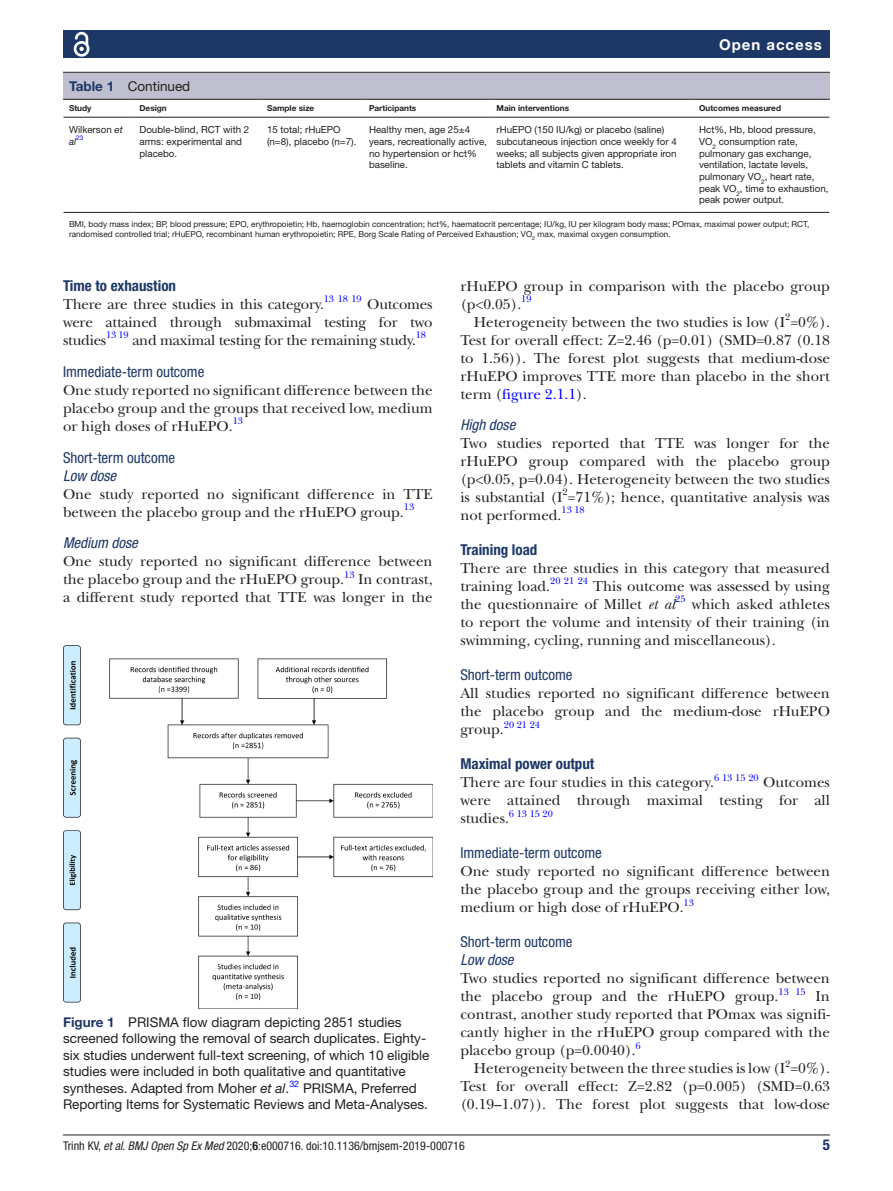
<style>
.page{position:relative;width:893px;height:1191px;background:#fff}
.page>*{position:absolute;margin:0;border:0;box-sizing:border-box;transform-origin:0 0}
.t1{font:15px/18px "New Baskerville";color:#231f20;text-align:justify}
.t2{font:condensed 15px "Helvetica Neue LT Std";color:#1d3766}
.t3{font:700 condensed 15px "Helvetica Neue LT Std";color:#1d3766}
.t4{font:italic condensed 15px "Helvetica Neue LT Std";color:#1d3766}
.t5{font:700 15px "Helvetica Neue LT Std";letter-spacing:.065em;color:#fff}
.t6{font:13.5px/16.5px "Helvetica Neue LT Std";color:#231f20}
.t7{font:condensed 12px "Helvetica Neue LT Std";color:#231f20}
.t8{font:9.9px "New Baskerville";color:#00f}
.t9{font:9.9px "New Baskerville";color:#231f20}
.t10{font:9.75px/11.7px "Helvetica Neue LT Std";color:#231f20}
.t11{font:8.25px/9.9px "Helvetica Neue LT Std";color:#231f20}
.t12{font:700 8.25px "Helvetica Neue LT Std";color:#231f20}
.s1{font-weight:700;color:#1d3766}
.s2{font-style:italic}
.s3{color:#00f}
.s4{font-weight:700}
</style>
<div class="page">
<hr style="left:63px;top:1134px;width:767px;height:1px;background:#231f20">
<div style="left:63px;top:31px;width:767px;height:27px;background:#1d3766"></div>
<svg style="left:73px;top:31px;width:17px;height:26px"></svg>
<div style="left:63px;top:91px;width:767px;height:146px;background:#bfbfcf"></div>
<div style="left:64px;top:100px;width:766px;height:137px;background:#fff"></div>
<hr style="left:63px;top:99px;width:71px;height:1px;background:#231f20">
<hr style="left:63px;top:117px;width:71px;height:1px;background:#231f20">
<hr style="left:134px;top:99px;width:127px;height:1px;background:#231f20">
<hr style="left:134px;top:117px;width:127px;height:1px;background:#231f20">
<hr style="left:261px;top:99px;width:102px;height:1px;background:#231f20">
<hr style="left:261px;top:117px;width:102px;height:1px;background:#231f20">
<hr style="left:363px;top:99px;width:127px;height:1px;background:#231f20">
<hr style="left:363px;top:117px;width:127px;height:1px;background:#231f20">
<hr style="left:490px;top:99px;width:203px;height:1px;background:#231f20">
<hr style="left:490px;top:117px;width:203px;height:1px;background:#231f20">
<hr style="left:693px;top:99px;width:137px;height:1px;background:#231f20">
<hr style="left:693px;top:117px;width:137px;height:1px;background:#231f20">
<hr style="left:134px;top:212px;width:127px;height:1px;background:#231f20">
<hr style="left:261px;top:212px;width:102px;height:1px;background:#231f20">
<hr style="left:363px;top:212px;width:127px;height:1px;background:#231f20">
<hr style="left:490px;top:212px;width:203px;height:1px;background:#231f20">
<hr style="left:63px;top:212px;width:71px;height:1px;background:#231f20">
<hr style="left:693px;top:212px;width:137px;height:1px;background:#231f20">
<svg style="left:63px;top:100px;width:1px;height:17px"></svg>
<hr style="left:63px;top:117px;width:1px;height:95px;background:#fff">
<svg style="left:63px;top:212px;width:1px;height:25px"></svg>
<div style="left:63px;top:73px;width:767px;height:18px;background:#bfbfcf"></div>
<hr style="left:63px;top:72px;width:767px;height:1px;background:#231f20">
<img style="left:63px;top:645px;width:370px;height:363px">
<p class="t6" style="left:69px;top:77px;width:123px"><span class="s1">Table 1</span> Continued</p>
<p class="t5" style="left:719px;top:35px;width:104px">Open access</p>
<p class="t12" style="left:69px;top:103px;width:24px">Study</p>
<p class="t12" style="left:139px;top:103px;width:29px">Design</p>
<p class="t12" style="left:267px;top:103px;width:49px">Sample size</p>
<p class="t12" style="left:369px;top:103px;width:49px">Participants</p>
<p class="t12" style="left:497px;top:103px;width:74px">Main interventions</p>
<p class="t12" style="left:699px;top:103px;width:84px">Outcomes measured</p>
<p class="t10" style="left:69px;top:124px;width:55px">Wilkerson <span class="s2">et al</span><sup>23</sup></p>
<p class="t10" style="left:140px;top:124px;width:111px">Double-blind, RCT with 2 arms: experimental and placebo.</p>
<p class="t10" style="left:267px;top:124px;width:91px">15 total; rHuEPO (n=8), placebo (n=7).</p>
<p class="t10" style="left:369px;top:124px;width:119px">Healthy men, age 25±4 years, recreationally active, no hypertension or hct% baseline.</p>
<p class="t10" style="left:497px;top:124px;width:182px">rHuEPO (150 IU/kg) or placebo (saline) subcutaneous injection once weekly for 4 weeks; all subjects given appropriate iron tablets and vitamin C tablets.</p>
<p class="t10" style="left:699px;top:124px;width:131px">Hct%, Hb, blood pressure,<br>VO<sub>2</sub> consumption rate, pulmonary gas exchange, ventilation, lactate levels, pulmonary VO<sub>2</sub>, heart rate, peak VO<sub>2</sub>, time to exhaustion, peak power output.</p>
<p class="t11" style="left:69px;top:219px;width:742px">BMI, body mass index; BP, blood pressure; EPO, erythropoietin; Hb, haemoglobin concentration; hct%, haematocrit percentage; IU/kg, IU per kilogram body mass; POmax, maximal power output; RCT, randomised controlled trial; rHuEPO, recombinant human erythropoietin; RPE, Borg Scale Rating of Perceived Exhaustion; VO<sub>2</sub> max, maximal oxygen consumption.</p>
<p class="t3" style="left:63px;top:277px;width:115px">Time to exhaustion</p>
<p class="t1" style="left:63px;top:295px;width:263px">There are three studies in this category.</p>
<p class="t8" style="left:324px;top:293px;width:39px">13 18 19</p>
<p class="t1" style="left:63px;top:295px;width:371px;text-indent:304px">Outcomes were attained through submaximal testing for two studies</p>
<p class="t8" style="left:106px;top:329px;width:24px">13 19</p>
<p class="t1" style="left:132px;top:331px;width:285px">and maximal testing for the remaining study.</p>
<p class="t8" style="left:416px;top:329px;width:12px">18</p>
<p class="t2" style="left:63px;top:363px;width:143px">Immediate-term outcome</p>
<p class="t1" style="left:63px;top:381px;width:371px">One study reported no significant difference between the placebo group and the groups that received low, medium or high doses of rHuEPO.</p>
<p class="t8" style="left:233px;top:415px;width:12px">13</p>
<p class="t2" style="left:63px;top:449px;width:114px">Short-term outcome</p>
<p class="t4" style="left:63px;top:467px;width:55px">Low dose</p>
<p class="t1" style="left:63px;top:485px;width:371px">One study reported no significant difference in TTE between the placebo group and the rHuEPO group.</p>
<p class="t8" style="left:404px;top:501px;width:12px">13</p>
<p class="t4" style="left:63px;top:534px;width:76px">Medium dose</p>
<p class="t1" style="left:63px;top:552px;width:371px">One study reported no significant difference between the placebo group and the rHuEPO group.</p>
<p class="t8" style="left:344px;top:568px;width:12px">13</p>
<p class="t1" style="left:63px;top:570px;width:371px;text-align:right">In contrast,<br>a different study reported that TTE was longer in the</p>
<p class="t6" style="left:63px;top:1013px;width:368px"><span class="s1">Figure 1</span> PRISMA flow diagram depicting 2851 studies screened following the removal of search duplicates. Eighty&shy;six studies underwent full-text screening, of which 10 eligible studies were included in both qualitative and quantitative syntheses. Adapted from Moher <span class="s2">et al</span>.<sup>32</sup> PRISMA, Preferred Reporting Items for Systematic Reviews and Meta-Analyses.</p>
<p class="t1" style="left:460px;top:277px;width:371px">rHuEPO group in comparison with the placebo group (p&lt;0.05).<sup>19</sup></p>
<p class="t1" style="left:474px;top:313px;width:358px">Heterogeneity between the two studies is low (I =0%).</p>
<p class="t9" style="left:785px;top:311px;width:7px">2</p>
<p class="t1" style="left:460px;top:331px;width:371px">Test for overall effect: Z=2.46 (p=0.01) (SMD=0.87 (0.18 to 1.56)). The forest plot suggests that medium-dose rHuEPO improves TTE more than placebo in the short term (<span class="s3">figure 2.1.1</span>).</p>
<p class="t4" style="left:460px;top:416px;width:56px">High dose</p>
<p class="t1" style="left:460px;top:434px;width:371px">Two studies reported that TTE was longer for the rHuEPO group compared with the placebo group (p&lt;0.05, p=0.04). Heterogeneity between the two studies is substantial (I =71%); hence, quantitative analysis was</p>
<p class="t9" style="left:563px;top:486px;width:7px">2</p>
<p class="t1" style="left:460px;top:506px;width:103px">not performed.</p>
<p class="t8" style="left:561px;top:504px;width:25px">13 18</p>
<p class="t3" style="left:460px;top:541px;width:79px">Training load</p>
<p class="t1" style="left:460px;top:559px;width:371px">There are three studies in this category that measured training load.</p>
<p class="t8" style="left:550px;top:575px;width:39px">20 21 24</p>
<p class="t1" style="left:460px;top:577px;width:371px;text-indent:133px">This outcome was assessed by using the questionnaire of Millet <span class="s2">et al</span></p>
<p class="t8" style="left:675px;top:593px;width:12px">25</p>
<p class="t1" style="left:460px;top:595px;width:371px;text-indent:231px">which asked athletes to report the volume and intensity of their training (in swimming, cycling, running and miscellaneous).</p>
<p class="t2" style="left:460px;top:666px;width:114px">Short-term outcome</p>
<p class="t1" style="left:460px;top:684px;width:371px">All studies reported no significant difference between the placebo group and the medium-dose rHuEPO group.</p>
<p class="t8" style="left:504px;top:718px;width:38px">20 21 24</p>
<p class="t3" style="left:460px;top:755px;width:136px">Maximal power output</p>
<p class="t1" style="left:460px;top:773px;width:255px">There are four studies in this category.</p>
<p class="t8" style="left:714px;top:771px;width:46px">6 13 15 20</p>
<p class="t1" style="left:460px;top:773px;width:371px;text-indent:303px">Outcomes were attained through maximal testing for all studies.<sup>6</sup> <sup>13</sup> <sup>15</sup> <sup>20</sup></p>
<p class="t2" style="left:460px;top:844px;width:143px">Immediate-term outcome</p>
<p class="t1" style="left:460px;top:862px;width:371px">One study reported no significant difference between the placebo group and the groups receiving either low, medium or high dose of rHuEPO.</p>
<p class="t8" style="left:684px;top:896px;width:12px">13</p>
<p class="t2" style="left:460px;top:933px;width:114px">Short-term outcome</p>
<p class="t4" style="left:460px;top:951px;width:55px">Low dose</p>
<p class="t1" style="left:460px;top:969px;width:371px">Two studies reported no significant difference between the placebo group and the rHuEPO group.</p>
<p class="t8" style="left:778px;top:985px;width:29px">13 15</p>
<p class="t1" style="left:460px;top:987px;width:371px;text-indent:355px">In contrast, another study reported that POmax was signifi&shy;cantly higher in the rHuEPO group compared with the placebo group (p=0.0040).</p>
<p class="t8" style="left:636px;top:1039px;width:7px">6</p>
<p class="t1" style="left:474px;top:1059px;width:358px">Heterogeneity between the three studies is low (I =0%).</p>
<p class="t9" style="left:785px;top:1057px;width:7px">2</p>
<p class="t1" style="left:460px;top:1077px;width:371px">Test for overall effect: Z=2.82 (p=0.005) (SMD=0.63 (0.19–1.07)). The forest plot suggests that low-dose</p>
<p class="t7" style="left:63px;top:1138px;width:403px">Trinh KV, <span class="s2">et al</span>. <span class="s2">BMJ Open Sp Ex Med</span> 2020;<span class="s4">6</span>:e000716. doi:10.1136/bmjsem-2019-000716</p>
<p class="t3" style="left:823px;top:1135px;width:9px">5</p>
</div>
